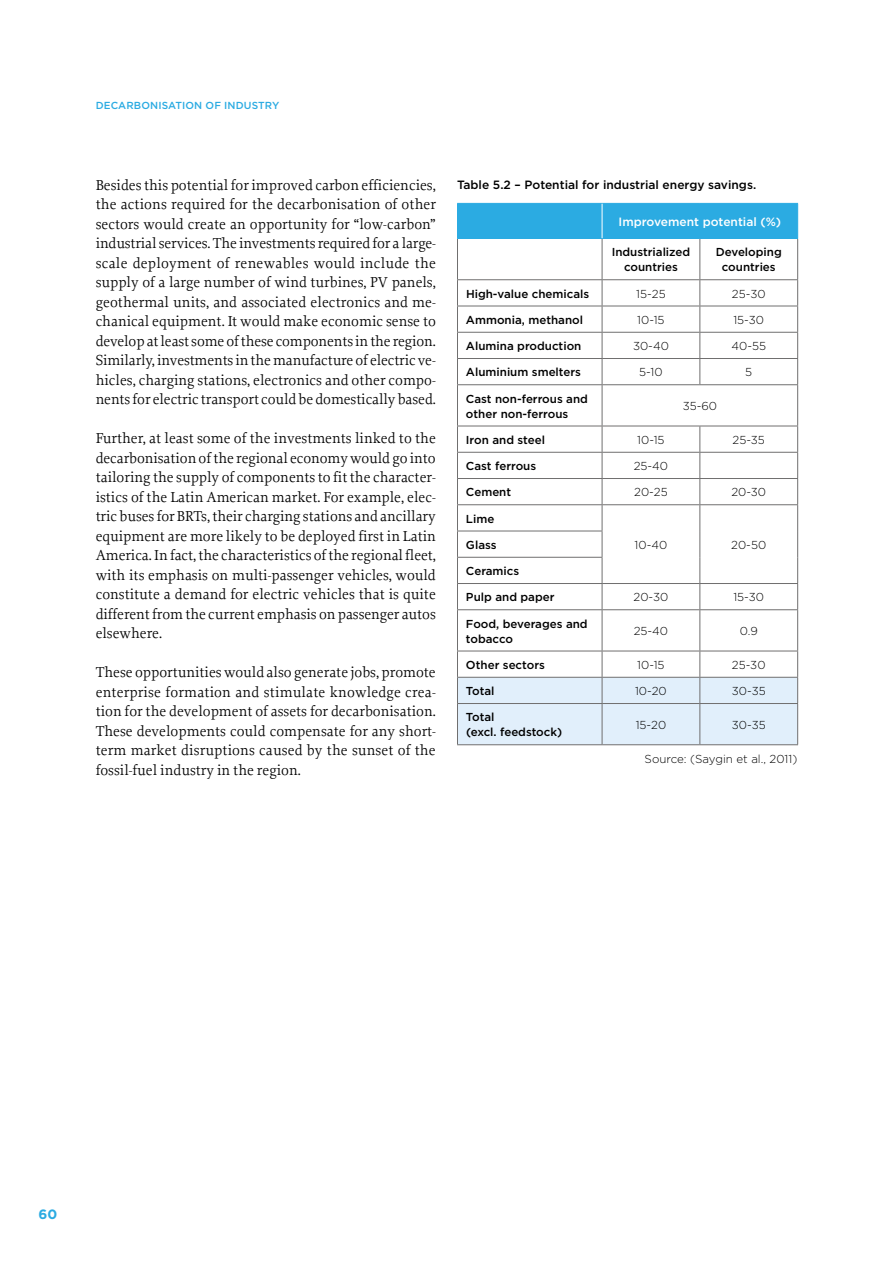
<style>
.page{position:relative;width:893px;height:1263px;background:#fff}
.page>*{position:absolute;margin:0;border:0;box-sizing:border-box;transform-origin:0 0}
.t1{font:15.15px/19.5px "Proforma";letter-spacing:-.005em;color:#000;text-align:justify}
.t2{font:700 13.5px "Gotham";color:#2babe2}
.t3{font:500 12px "Gotham";color:#000}
.t4{font:500 12px "Gotham";color:#fff}
.t5{font:500 11.55px/15px "Gotham";color:#000}
.t6{font:300 11.55px "Gotham";color:#000}
.t7{font:500 10.2px "Gotham";letter-spacing:.01em;color:#2babe2}
</style>
<div class="page">
<div style="left:458px;top:204px;width:339px;height:34px;background:#2babe2"></div>
<hr style="left:602px;top:239px;width:1px;height:40px;background:#706f6f">
<hr style="left:699px;top:239px;width:1px;height:40px;background:#706f6f">
<hr style="left:457px;top:306px;width:145px;height:1px;background:#706f6f">
<hr style="left:602px;top:306px;width:98px;height:1px;background:#706f6f">
<hr style="left:700px;top:306px;width:98px;height:1px;background:#706f6f">
<hr style="left:457px;top:332px;width:145px;height:1px;background:#706f6f">
<hr style="left:602px;top:332px;width:98px;height:1px;background:#706f6f">
<hr style="left:700px;top:332px;width:98px;height:1px;background:#706f6f">
<hr style="left:457px;top:358px;width:145px;height:1px;background:#706f6f">
<hr style="left:602px;top:358px;width:98px;height:1px;background:#706f6f">
<svg style="left:602px;top:280px;width:1px;height:104px"></svg>
<hr style="left:700px;top:358px;width:98px;height:1px;background:#706f6f">
<svg style="left:699px;top:280px;width:1px;height:104px"></svg>
<hr style="left:457px;top:384px;width:145px;height:1px;background:#706f6f">
<hr style="left:457px;top:426px;width:145px;height:1px;background:#706f6f">
<hr style="left:457px;top:452px;width:145px;height:1px;background:#706f6f">
<hr style="left:602px;top:452px;width:98px;height:1px;background:#706f6f">
<hr style="left:700px;top:452px;width:98px;height:1px;background:#706f6f">
<hr style="left:457px;top:478px;width:145px;height:1px;background:#706f6f">
<hr style="left:602px;top:478px;width:98px;height:1px;background:#706f6f">
<hr style="left:700px;top:478px;width:98px;height:1px;background:#706f6f">
<hr style="left:457px;top:504px;width:145px;height:1px;background:#706f6f">
<hr style="left:457px;top:531px;width:145px;height:1px;background:#706f6f">
<hr style="left:457px;top:557px;width:145px;height:1px;background:#706f6f">
<hr style="left:457px;top:583px;width:145px;height:1px;background:#706f6f">
<hr style="left:457px;top:609px;width:145px;height:1px;background:#706f6f">
<hr style="left:602px;top:609px;width:98px;height:1px;background:#706f6f">
<hr style="left:602px;top:610px;width:1px;height:41px;background:#706f6f">
<hr style="left:700px;top:609px;width:98px;height:1px;background:#706f6f">
<hr style="left:699px;top:610px;width:1px;height:41px;background:#706f6f">
<hr style="left:457px;top:239px;width:1px;height:40px;background:#706f6f">
<hr style="left:797px;top:239px;width:1px;height:40px;background:#706f6f">
<svg style="left:457px;top:280px;width:1px;height:104px"></svg>
<svg style="left:797px;top:280px;width:1px;height:104px"></svg>
<hr style="left:457px;top:385px;width:1px;height:41px;background:#706f6f">
<svg style="left:457px;top:426px;width:1px;height:183px"></svg>
<hr style="left:457px;top:610px;width:1px;height:41px;background:#706f6f">
<hr style="left:797px;top:610px;width:1px;height:41px;background:#706f6f">
<hr style="left:602px;top:279px;width:98px;height:1px;background:#706f6f">
<hr style="left:457px;top:203px;width:145px;height:1px;background:#2babe2">
<hr style="left:457px;top:204px;width:1px;height:34px;background:#2babe2">
<hr style="left:457px;top:238px;width:145px;height:1px;background:#2babe2">
<hr style="left:457px;top:279px;width:145px;height:1px;background:#706f6f">
<hr style="left:700px;top:279px;width:98px;height:1px;background:#706f6f">
<hr style="left:602px;top:504px;width:98px;height:1px;background:#706f6f">
<svg style="left:602px;top:427px;width:1px;height:182px"></svg>
<hr style="left:602px;top:583px;width:98px;height:1px;background:#706f6f">
<hr style="left:700px;top:504px;width:98px;height:1px;background:#706f6f">
<svg style="left:699px;top:427px;width:1px;height:182px"></svg>
<svg style="left:797px;top:427px;width:1px;height:182px"></svg>
<hr style="left:700px;top:583px;width:98px;height:1px;background:#706f6f">
<hr style="left:602px;top:384px;width:98px;height:1px;background:#706f6f">
<hr style="left:602px;top:385px;width:1px;height:41px;background:#706f6f">
<hr style="left:700px;top:384px;width:98px;height:1px;background:#706f6f">
<hr style="left:797px;top:385px;width:1px;height:41px;background:#706f6f">
<hr style="left:602px;top:426px;width:98px;height:1px;background:#706f6f">
<hr style="left:700px;top:426px;width:98px;height:1px;background:#706f6f">
<svg style="left:457px;top:651px;width:341px;height:93px"></svg>
<hr style="left:457px;top:704px;width:1px;height:40px;background:#706f6f">
<hr style="left:797px;top:704px;width:1px;height:40px;background:#706f6f">
<hr style="left:457px;top:744px;width:145px;height:1px;background:#706f6f">
<hr style="left:602px;top:744px;width:98px;height:1px;background:#706f6f">
<hr style="left:700px;top:744px;width:98px;height:1px;background:#706f6f">
<hr style="left:602px;top:203px;width:98px;height:1px;background:#2babe2">
<hr style="left:700px;top:203px;width:98px;height:1px;background:#2babe2">
<hr style="left:797px;top:204px;width:1px;height:34px;background:#2babe2">
<hr style="left:602px;top:238px;width:98px;height:1px;background:#2babe2">
<hr style="left:700px;top:238px;width:98px;height:1px;background:#2babe2">
<hr style="left:602px;top:204px;width:1px;height:34px;background:#fff">
<p class="t7" style="left:96px;top:99px;width:185px">DECARBONISATION OF INDUSTRY</p>
<p class="t1" style="left:96px;top:175px;width:342px">Besides this potential for improved carbon efficiencies, the actions required for the decarbonisation of other sectors would create an opportunity for “low-carbon” industrial services. The investments required for a large&shy;scale deployment of renewables would include the supply of a large number of wind turbines, PV panels, geothermal units, and associated electronics and me&shy;chanical equipment. It would make economic sense to develop at least some of these components in the region.<br>Similarly, investments in the manufacture of electric ve&shy;hicles, charging stations, electronics and other compo&shy;nents for electric transport could be domestically based.</p>
<p class="t1" style="left:96px;top:428px;width:342px">Further, at least some of the investments linked to the decarbonisation of the regional economy would go into tailoring the supply of components to fit the character&shy;istics of the Latin American market. For example, elec&shy;tric buses for BRTs, their charging stations and ancillary equipment are more likely to be deployed first in Latin America. In fact, the characteristics of the regional fleet, with its emphasis on multi-passenger vehicles, would constitute a demand for electric vehicles that is quite different from the current emphasis on passenger autos elsewhere.</p>
<p class="t1" style="left:96px;top:662px;width:342px">These opportunities would also generate jobs, promote enterprise formation and stimulate knowledge crea&shy;tion for the development of assets for decarbonisation.<br>These developments could compensate for any short&shy;term market disruptions caused by the sunset of the fossil-fuel industry in the region.</p>
<p class="t3" style="left:457px;top:176px;width:301px">Table 5.2 – Potential for industrial energy savings.</p>
<p class="t4" style="left:618px;top:214px;width:164px">Improvement potential (%)</p>
<p class="t5" style="left:612px;top:244px;width:80px;text-align:center">Industrialized countries</p>
<p class="t5" style="left:716px;top:244px;width:68px;text-align:center">Developing countries</p>
<p class="t5" style="left:466px;top:286px;width:125px">High-value chemicals</p>
<p class="t6" style="left:636px;top:286px;width:31px">15-25</p>
<p class="t6" style="left:732px;top:286px;width:35px">25-30</p>
<p class="t5" style="left:466px;top:312px;width:119px">Ammonia, methanol</p>
<p class="t6" style="left:637px;top:312px;width:29px">10-15</p>
<p class="t6" style="left:733px;top:312px;width:32px">15-30</p>
<p class="t5" style="left:466px;top:338px;width:117px">Alumina production</p>
<p class="t6" style="left:633px;top:339px;width:37px">30-40</p>
<p class="t6" style="left:731px;top:339px;width:36px">40-55</p>
<p class="t5" style="left:466px;top:364px;width:117px">Aluminium smelters</p>
<p class="t6" style="left:639px;top:365px;width:25px">5-10</p>
<p class="t6" style="left:745px;top:365px;width:8px">5</p>
<p class="t5" style="left:466px;top:391px;width:123px">Cast non-ferrous and other non-ferrous</p>
<p class="t6" style="left:683px;top:399px;width:36px">35-60</p>
<p class="t5" style="left:466px;top:432px;width:81px">Iron and steel</p>
<p class="t6" style="left:637px;top:432px;width:29px">10-15</p>
<p class="t6" style="left:733px;top:432px;width:34px">25-35</p>
<p class="t5" style="left:466px;top:458px;width:72px">Cast ferrous</p>
<p class="t6" style="left:634px;top:459px;width:36px">25-40</p>
<p class="t5" style="left:466px;top:485px;width:47px">Cement</p>
<p class="t6" style="left:634px;top:485px;width:35px">20-25</p>
<p class="t6" style="left:731px;top:485px;width:36px">20-30</p>
<p class="t5" style="left:466px;top:511px;width:30px">Lime</p>
<p class="t5" style="left:466px;top:537px;width:32px">Glass</p>
<p class="t6" style="left:635px;top:537px;width:34px">10-40</p>
<p class="t6" style="left:731px;top:537px;width:36px">20-50</p>
<p class="t5" style="left:466px;top:563px;width:55px">Ceramics</p>
<p class="t5" style="left:466px;top:590px;width:90px">Pulp and paper</p>
<p class="t6" style="left:633px;top:590px;width:36px">20-30</p>
<p class="t6" style="left:733px;top:590px;width:32px">15-30</p>
<p class="t5" style="left:466px;top:616px;width:123px">Food, beverages and tobacco</p>
<p class="t6" style="left:634px;top:624px;width:36px">25-40</p>
<p class="t6" style="left:740px;top:624px;width:20px">0.9</p>
<p class="t5" style="left:466px;top:657px;width:80px">Other sectors</p>
<p class="t6" style="left:637px;top:657px;width:29px">10-15</p>
<p class="t6" style="left:732px;top:657px;width:35px">25-30</p>
<p class="t5" style="left:466px;top:683px;width:30px">Total</p>
<p class="t6" style="left:635px;top:684px;width:33px">10-20</p>
<p class="t6" style="left:732px;top:684px;width:35px">30-35</p>
<p class="t5" style="left:466px;top:710px;width:98px">Total<br>(excl. feedstock)</p>
<p class="t6" style="left:636px;top:717px;width:32px">15-20</p>
<p class="t6" style="left:732px;top:717px;width:35px">30-35</p>
<p class="t6" style="left:645px;top:752px;width:154px">Source: (Saygin et al., 2011)</p>
<p class="t2" style="left:38px;top:1205px;width:20px">60</p>
</div>
